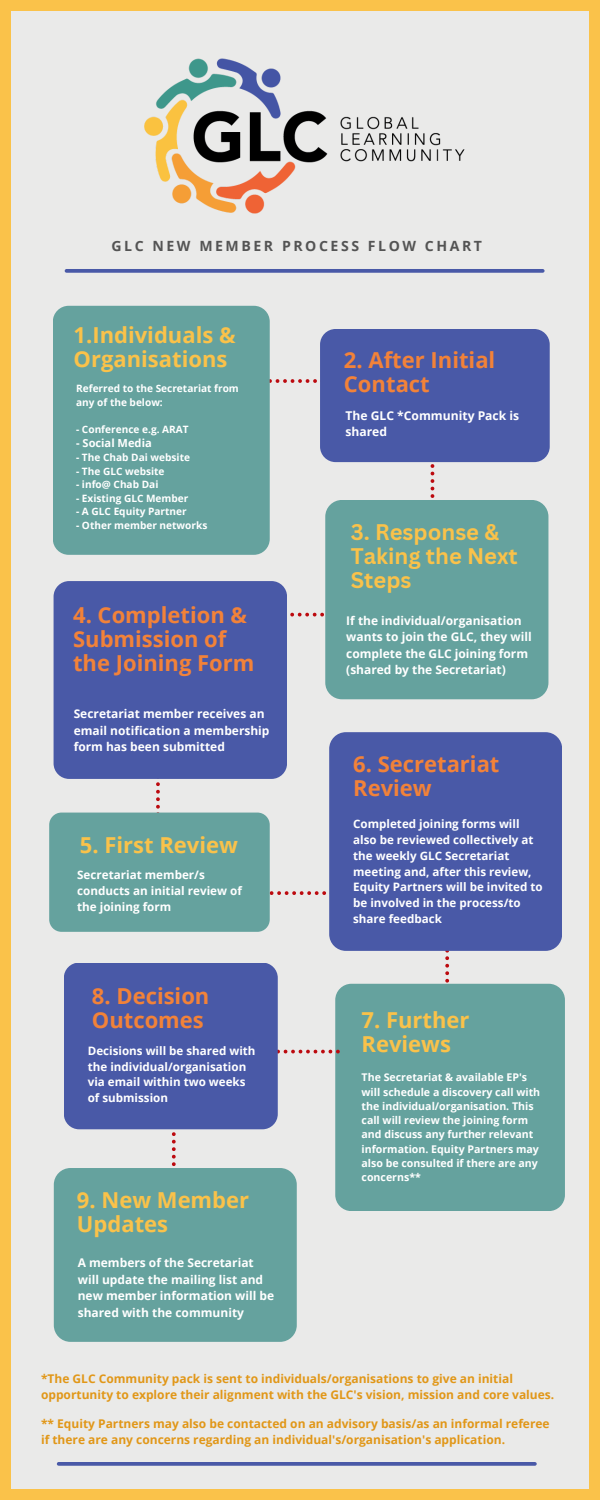
<style>
.page{position:relative;width:600px;height:1500px;background:#fac24a}
.page>*{position:absolute;margin:0;border:0;box-sizing:border-box;transform-origin:0 0}
.t1{font:700 22px/24px "Open Sans";color:#f28239}
.t2{font:700 22px/24px "Open Sans";color:#fac24a}
.t3{font:700 22px/24px "Canva Sans";color:#fac24a}
.t4{font:700 14.1px "Open Sans";letter-spacing:.18em;color:#545454}
.t5{font:700 12.1px/16.5px "Open Sans";color:#fff}
.t6{font:700 12px/16.5px "Open Sans";color:#e19718}
.t7{font:700 12px/16.5px "Open Sans";color:#fff}
.t8{font:700 11.7px/15.8px "Open Sans";color:#fff}
.t9{font:700 11.6px/15.8px "Open Sans";color:#fff}
.t10{font:700 11.1px "Open Sans";color:#fff}
.t11{font:700 10.6px/14.2px "Open Sans";color:#fff}
.t12{font:700 10.1px "Open Sans";color:#fff}
</style>
<div class="page">
<div style="left:11px;top:11px;width:578px;height:1478px;background:#eaeae9"></div>
<svg style="left:431px;top:462px;width:3px;height:36px"></svg>
<svg style="left:270px;top:891px;width:56px;height:4px"></svg>
<svg style="left:156px;top:782px;width:4px;height:31px"></svg>
<svg style="left:270px;top:379px;width:47px;height:4px"></svg>
<div style="left:320px;top:329px;width:230px;height:133px;background:#4959a7;border-radius:16px"></div>
<div style="left:53px;top:306px;width:217px;height:249px;background:#65a29e;border-radius:16px"></div>
<svg style="left:445px;top:951px;width:4px;height:33px"></svg>
<div style="left:335px;top:984px;width:230px;height:227px;background:#65a29e;border-radius:16px"></div>
<div style="left:329px;top:732px;width:233px;height:219px;background:#4959a7;border-radius:17px"></div>
<img style="left:144px;top:58px;width:321px;height:156px">
<svg style="left:66px;top:269px;width:477px;height:4px;background:#5362ab"></svg>
<svg style="left:59px;top:1462px;width:476px;height:4px;background:#5261ab"></svg>
<svg style="left:278px;top:1050px;width:62px;height:3px"></svg>
<svg style="left:172px;top:1129px;width:4px;height:37px"></svg>
<div style="left:64px;top:963px;width:214px;height:166px;background:#4959a7;border-radius:15px"></div>
<svg style="left:290px;top:613px;width:34px;height:3px"></svg>
<div style="left:49px;top:813px;width:221px;height:119px;background:#65a29e;border-radius:12px"></div>
<div style="left:54px;top:581px;width:233px;height:198px;background:#4959a7;border-radius:16px"></div>
<div style="left:54px;top:1168px;width:243px;height:174px;background:#65a29e;border-radius:17px"></div>
<div style="left:325px;top:500px;width:223px;height:199px;background:#65a29e;border-radius:17px"></div>
<p class="t4" style="left:111px;top:236px;width:372px">GLC NEW MEMBER PROCESS FLOW CHART</p>
<p class="t2" style="left:74px;top:322px;width:163px">1.Individuals &amp;<br>Organisations</p>
<p class="t1" style="left:344px;top:347px;width:153px">2. After Initial</p>
<p class="t12" style="left:76px;top:382px;width:164px">Referred to the Secretariat from</p>
<p class="t1" style="left:344px;top:371px;width:87px">Contact</p>
<p class="t12" style="left:76px;top:395px;width:88px">any of the below:</p>
<p class="t12" style="left:76px;top:422px;width:114px">- Conference e.g. ARAT</p>
<p class="t10" style="left:76px;top:435px;width:77px">- Social Media</p>
<p class="t12" style="left:76px;top:451px;width:115px">- The Chab Dai website</p>
<p class="t12" style="left:76px;top:464px;width:90px">- The GLC website</p>
<p class="t12" style="left:76px;top:478px;width:84px">- info@ Chab Dai</p>
<p class="t12" style="left:76px;top:491px;width:114px">- Existing GLC Member</p>
<p class="t12" style="left:76px;top:505px;width:112px">- A GLC Equity Partner</p>
<p class="t12" style="left:76px;top:518px;width:133px">- Other member networks</p>
<p class="t5" style="left:345px;top:407px;width:175px">The GLC *Community Pack is shared</p>
<p class="t3" style="left:351px;top:520px;width:168px">3. Response &amp;<br>Taking the Next<br>Steps</p>
<p class="t1" style="left:73px;top:602px;width:183px">4. Completion &amp;<br>Submission of the Joining Form</p>
<p class="t7" style="left:74px;top:705px;width:197px">Secretariat member receives an email notification a membership form has been submitted</p>
<p class="t2" style="left:80px;top:832px;width:160px">5. First Review</p>
<p class="t8" style="left:77px;top:867px;width:166px">Secretariat member/s conducts an initial review of the joining form</p>
<p class="t1" style="left:92px;top:984px;width:119px">8. Decision<br>Outcomes</p>
<p class="t9" style="left:88px;top:1043px;width:169px">Decisions will be shared with the individual/organisation via email within two weeks of submission</p>
<p class="t2" style="left:77px;top:1187px;width:174px">9. New Member<br>Updates</p>
<p class="t7" style="left:78px;top:1254px;width:198px">A members of the Secretariat will update the mailing list and new member information will be shared with the community</p>
<p class="t7" style="left:346px;top:612px;width:187px">If the individual/organisation wants to join the GLC, they will complete the GLC joining form (shared by the Secretariat)</p>
<p class="t1" style="left:353px;top:752px;width:148px">6. Secretariat<br>Review</p>
<p class="t9" style="left:353px;top:816px;width:191px">Completed joining forms will also be reviewed collectively at the weekly GLC Secretariat meeting and, after this review,<br>Equity Partners will be invited to be involved in the process/to share feedback</p>
<p class="t2" style="left:362px;top:1007px;width:110px">7. Further<br>Reviews</p>
<p class="t11" style="left:362px;top:1070px;width:180px">The Secretariat &amp; available EP's will schedule a discovery call with the individual/organisation. This call will review the joining form and discuss any further relevant information. Equity Partners may also be consulted if there are any concerns**</p>
<p class="t6" style="left:41px;top:1370px;width:515px">*The GLC Community pack is sent to individuals/organisations to give an initial opportunity to explore their alignment with the GLC's vision, mission and core values.</p>
<p class="t6" style="left:41px;top:1415px;width:510px">** Equity Partners may also be contacted on an advisory basis/as an informal referee if there are any concerns regarding an individual's/organisation's application.</p>
</div>
